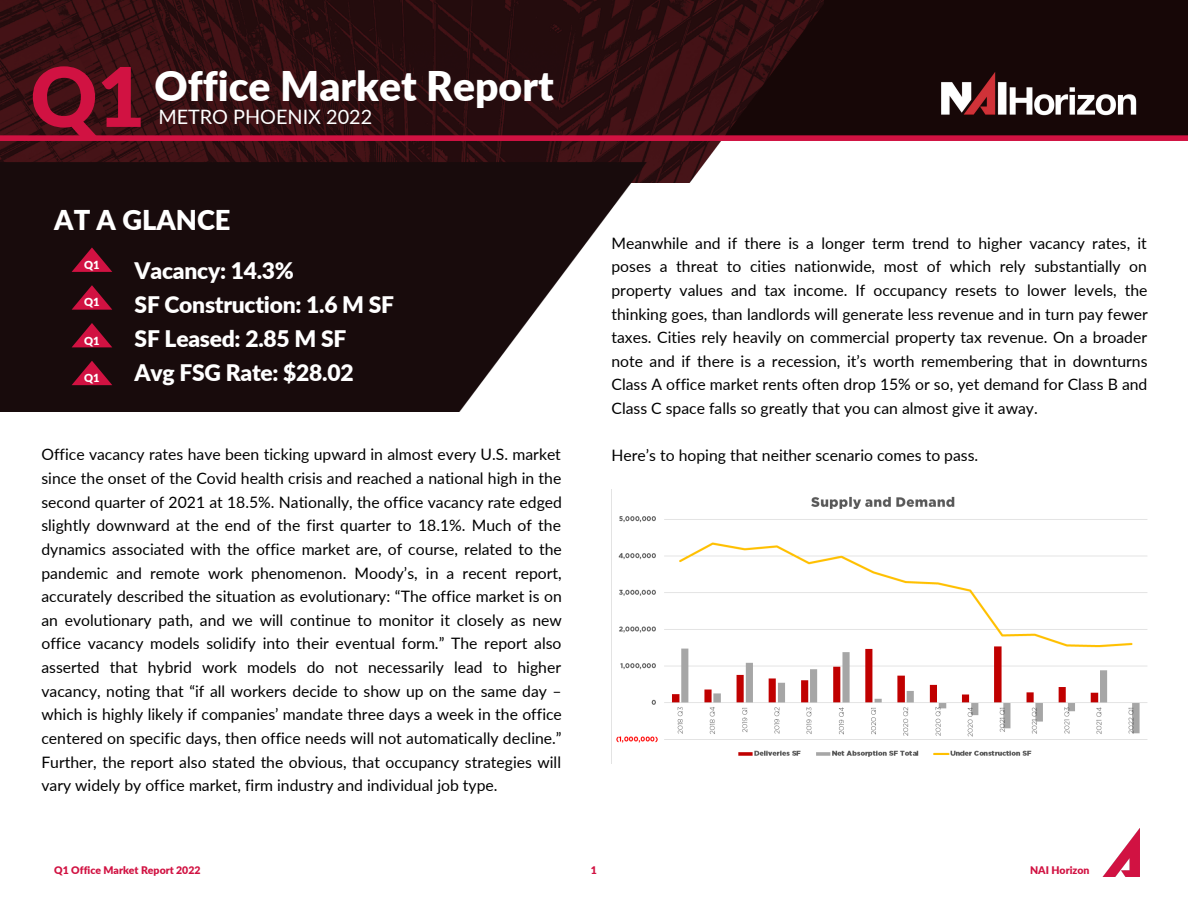
<style>
.page{position:relative;width:1188px;height:918px;background:#fff}
.page>*{position:absolute;margin:0;border:0;box-sizing:border-box;transform-origin:0 0}
.t1{font:900 40.95px "Lato";color:#fff}
.t2{font:900 27.3px "Lato";color:#fff}
.t3{font:900 22.8px/33.8px "Lato";letter-spacing:-.01em;color:#fff}
.t4{font:19.8px "Lato";color:#fff}
.t5{font:15.75px/23.7px "Lato";color:#000;text-align:justify}
.t6{font:900 11.1px "Lato";color:#fff}
.t7{font:900 10.5px "Lato";color:#d11242}
.s1{font-size:82.2px;color:#d11242}
</style>
<div class="page">
<div style="left:519px;top:0;width:669px;height:138px;background:#170707"></div>
<img style="left:0;top:0;width:824px;height:182px">
<div style="left:0;top:135px;width:1188px;height:6px;background:#d11242"></div>
<img style="left:941px;top:72px;width:196px;height:44px">
<img style="left:1102px;top:829px;width:38px;height:48px">
<img style="left:611px;top:489px;width:537px;height:275px">
<img style="left:0;top:162px;width:649px;height:249px">
<svg style="left:72px;top:323px;width:40px;height:24px"></svg>
<svg style="left:72px;top:285px;width:40px;height:25px"></svg>
<svg style="left:72px;top:247px;width:40px;height:25px"></svg>
<svg style="left:72px;top:361px;width:40px;height:24px"></svg>
<h1 class="t1" style="left:30px;top:61px;width:525px"><span class="s1">Q1</span> Office Market Report</h1>
<p class="t4" style="left:158px;top:104px;width:215px">METRO PHOENIX 2022</p>
<h2 class="t2" style="left:54px;top:203px;width:178px">AT A GLANCE</h2>
<p class="t6" style="left:84px;top:258px;width:17px">Q1</p>
<h3 class="t3" style="left:135px;top:254px;width:261px">Vacancy: 14.3%<br>SF Construction: 1.6 M SF<br>SF Leased: 2.85 M SF</h3>
<p class="t6" style="left:84px;top:371px;width:17px">Q1</p>
<p class="t6" style="left:84px;top:295px;width:17px">Q1</p>
<p class="t6" style="left:84px;top:334px;width:17px">Q1</p>
<h3 class="t3" style="left:135px;top:355px;width:220px">Avg FSG Rate: $28.02</h3>
<p class="t5" style="left:611px;top:231px;width:538px">Meanwhile and if there is a longer term trend to higher vacancy rates, it poses a threat to cities nationwide, most of which rely substantially on property values and tax income. If occupancy resets to lower levels, the thinking goes, than landlords will generate less revenue and in turn pay fewer taxes. Cities rely heavily on commercial property tax revenue. On a broader note and if there is a recession, it’s worth remembering that in downturns Class A office market rents often drop 15% or so, yet demand for Class B and Class C space falls so greatly that you can almost give it away.</p>
<p class="t5" style="left:41px;top:442px;width:521px">Office vacancy rates have been ticking upward in almost every U.S. market</p>
<p class="t5" style="left:611px;top:443px;width:368px">Here’s to hoping that neither scenario comes to pass.</p>
<p class="t5" style="left:41px;top:466px;width:522px">since the onset of the Covid health crisis and reached a national high in the second quarter of 2021 at 18.5%. Nationally, the office vacancy rate edged slightly downward at the end of the first quarter to 18.1%. Much of the dynamics associated with the office market are, of course, related to the pandemic and remote work phenomenon. Moody’s, in a recent report, accurately described the situation as evolutionary: “The office market is on an evolutionary path, and we will continue to monitor it closely as new office vacancy models solidify into their eventual form.” The report also asserted that hybrid work models do not necessarily lead to higher vacancy, noting that “if all workers decide to show up on the same day – which is highly likely if companies’ mandate three days a week in the office centered on specific days, then office needs will not automatically decline.” Further, the report also stated the obvious, that occupancy strategies will vary widely by office market, firm industry and individual job type.</p>
<p class="t7" style="left:54px;top:864px;width:148px">Q1 Office Market Report 2022</p>
<p class="t7" style="left:591px;top:864px;width:8px">1</p>
<p class="t7" style="left:1030px;top:864px;width:61px">NAI Horizon</p>
</div>
